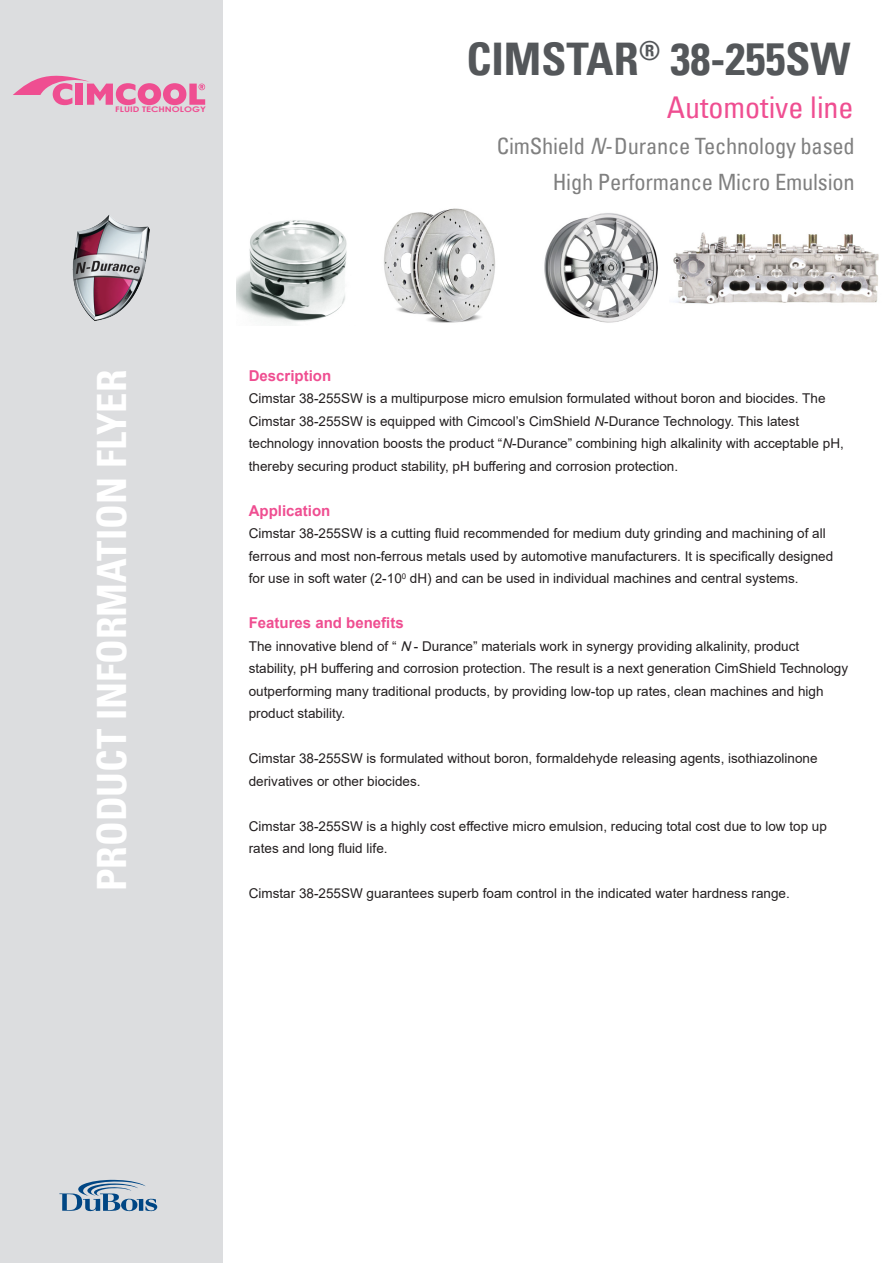
<style>
.page{position:relative;width:893px;height:1263px;background:#fff}
.page>*{position:absolute;margin:0;border:0;box-sizing:border-box;transform-origin:0 0}
.Product{font:45px "Univers Com 67 Bold Cond";color:#54575a}
.t1{font:40.5px "Univers Com 67 Bold Cond";color:#fff}
.Productlead_curs{font:condensed 30px "Univers Com 57";color:#ef4e91}
.Productlead_curs-2{font:condensed 22.5px "Univers Com 57";letter-spacing:-.01em;color:#808080}
.t2{font:700 15px "Arial";color:#ef4e91}
.t3{font:13.5px/22.5px "Arial";color:#231f20}
.t4{font:700 7.65px "Century Gothic";color:#ef4e91;scale:1.23 1}
.s1{font-style:italic}
</style>
<div class="page">
<img style="left:544px;top:213px;width:114px;height:110px">
<img style="left:384px;top:208px;width:111px;height:115px">
<img style="left:236px;top:220px;width:111px;height:105px">
<img style="left:673px;top:232px;width:206px;height:72px">
<div style="left:0;top:0;width:223px;height:1263px;background:#dcdddf"></div>
<img style="left:72px;top:215px;width:77px;height:106px">
<svg style="left:13px;top:76px;width:192px;height:29px"></svg>
<svg style="left:59px;top:1180px;width:98px;height:31px"></svg>
<p class="t4" style="left:115px;top:104px;width:75px">FLUID TECHNOLOGY</p>
<p class="Product" style="left:466px;top:31px;width:386px">CIMSTAR<sup>®</sup> 38-255SW</p>
<p class="Productlead_curs" style="left:667px;top:89px;width:188px">Automotive line</p>
<p class="Productlead_curs-2" style="left:497px;top:132px;width:359px">CimShield <span class="s1">N</span>-Durance Technology based</p>
<p class="Productlead_curs-2" style="left:553px;top:167px;width:303px">High Performance Micro Emulsion</p>
<h2 class="t1" style="left:87px;top:891px;width:523px;rotate:-90deg">PRODUCT INFORMATION FLYER</h2>
<p class="t2" style="left:249px;top:365px;width:84px">Description</p>
<p class="t3" style="left:249px;top:387px;width:597px">Cimstar 38-255SW is a multipurpose micro emulsion formulated without boron and biocides. The Cimstar 38-255SW is equipped with Cimcool’s CimShield <span class="s1">N</span>-Durance Technology. This latest technology innovation boosts the product “<span class="s1">N</span>-Durance” combining high alkalinity with acceptable pH, thereby securing product stability, pH buffering and corrosion protection.</p>
<p class="t2" style="left:249px;top:500px;width:83px">Application</p>
<p class="t3" style="left:249px;top:522px;width:586px">Cimstar 38-255SW is a cutting fluid recommended for medium duty grinding and machining of all ferrous and most non-ferrous metals used by automotive manufacturers. It is specifically designed for use in soft water (2-10<sup>0</sup> dH) and can be used in individual machines and central systems.</p>
<p class="t2" style="left:249px;top:613px;width:157px">Features and benefits</p>
<p class="t3" style="left:249px;top:635px;width:601px">The innovative blend of “ <span class="s1">N</span> - Durance” materials work in synergy providing alkalinity, product stability, pH buffering and corrosion protection. The result is a next generation CimShield Technology outperforming many traditional products, by providing low-top up rates, clean machines and high product stability.</p>
<p class="t3" style="left:249px;top:747px;width:570px">Cimstar 38-255SW is formulated without boron, formaldehyde releasing agents, isothiazolinone derivatives or other biocides.</p>
<p class="t3" style="left:249px;top:815px;width:580px">Cimstar 38-255SW is a highly cost effective micro emulsion, reducing total cost due to low top up rates and long fluid life.</p>
<p class="t3" style="left:249px;top:882px;width:542px">Cimstar 38-255SW guarantees superb foam control in the indicated water hardness range.</p>
</div>
